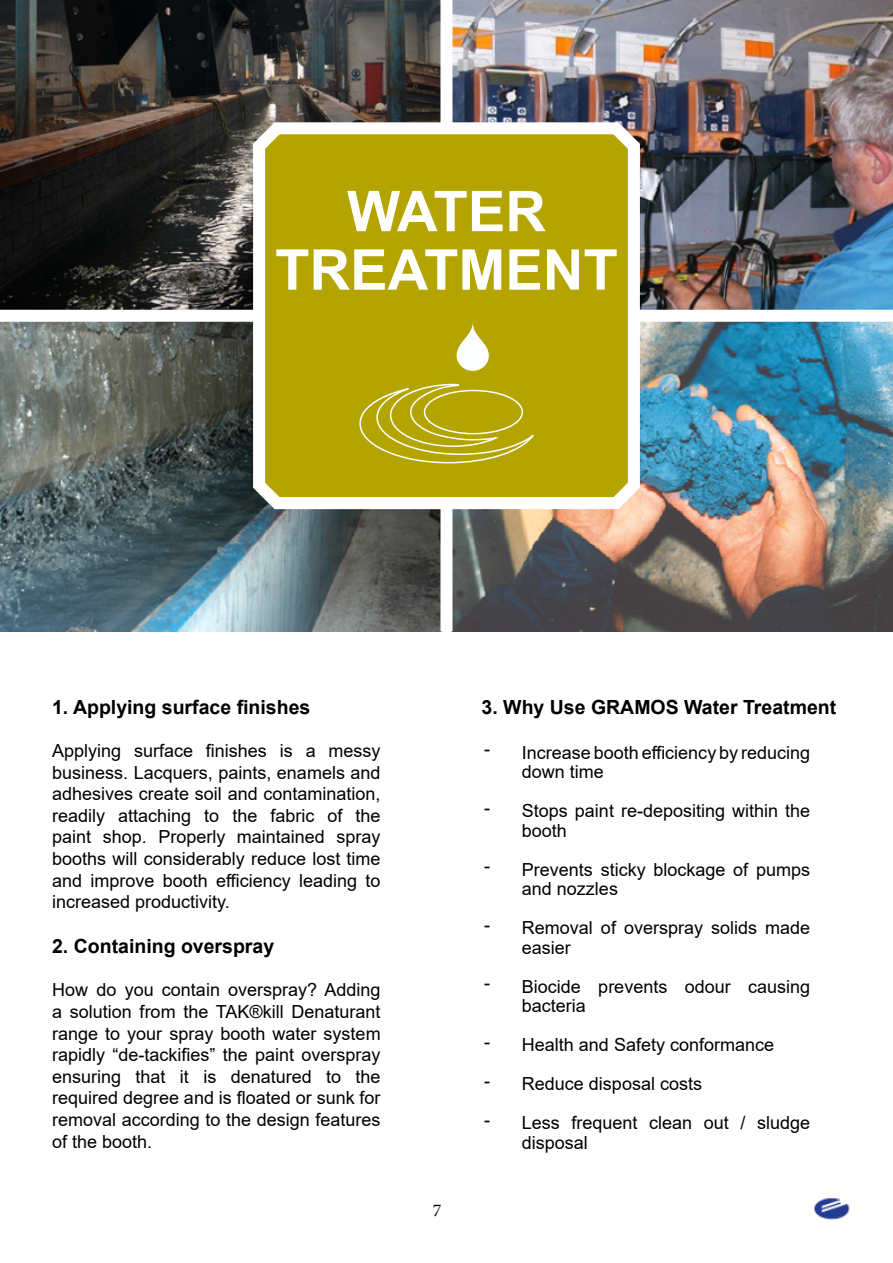
<style>
.page{position:relative;width:893px;height:1263px;background:#fff}
.page>*{position:absolute;margin:0;border:0;box-sizing:border-box;transform-origin:0 0}
.t1{font:700 56.25px/58.5px "Arial";color:#fff;text-align:center}
.t2{font:700 19.5px "Arial";color:#000}
.t3{font:18px/21.6px "Arial";color:#000}
.t4{font:18px "Minion Pro";color:#000}
</style>
<div class="page">
<img style="left:813px;top:1198px;width:37px;height:22px">
<img style="left:0;top:0;width:440px;height:310px">
<img style="left:0;top:322px;width:440px;height:309px">
<img style="left:452px;top:0;width:441px;height:310px">
<img style="left:452px;top:322px;width:441px;height:309px">
<svg style="left:247px;top:111px;width:399px;height:404px;background:#b5a927"></svg>
<svg style="left:457px;top:322px;width:32px;height:49px"></svg>
<svg style="left:359px;top:383px;width:176px;height:81px;background:#bbad1c"></svg>
<h1 class="t1" style="left:275px;top:183px;width:344px">WATER<br>TREATMENT</h1>
<p class="t2" style="left:52px;top:693px;width:260px">1. Applying surface finishes</p>
<p class="t3" style="left:52px;top:740px;width:330px;text-align:justify">Applying surface finishes is a messy business. Lacquers, paints, enamels and adhesives create soil and contamination, readily attaching to the fabric of the paint shop. Properly maintained spray booths will considerably reduce lost time and improve booth efficiency leading to increased productivity.</p>
<p class="t2" style="left:52px;top:932px;width:224px">2. Containing overspray</p>
<p class="t3" style="left:52px;top:979px;width:330px;text-align:justify">How do you contain overspray? Adding a solution from the TAK®kill Denaturant range to your spray booth water system rapidly “de-tackifies” the paint overspray ensuring that it is denatured to the required degree and is floated or sunk for removal according to the design features of the booth.</p>
<p class="t4" style="left:433px;top:1198px;width:10px">7</p>
<p class="t2" style="left:482px;top:693px;width:356px">3. Why Use GRAMOS Water Treatment</p>
<p class="t3" style="left:522px;top:743px;width:290px;line-height:19.5px">Increase booth efficiency by reducing down time</p>
<p class="t3" style="left:522px;top:801px;width:290px;line-height:19.5px">Stops paint re-depositing within the booth</p>
<p class="t3" style="left:522px;top:860px;width:290px;line-height:19.5px">Prevents sticky blockage of pumps and nozzles</p>
<p class="t3" style="left:522px;top:918px;width:290px;line-height:19.5px">Removal of overspray solids made easier</p>
<p class="t3" style="left:522px;top:977px;width:290px;line-height:19.5px">Biocide prevents odour causing bacteria</p>
<p class="t3" style="left:522px;top:1025px;width:290px;line-height:39px">Health and Safety conformance<br>Reduce disposal costs<br>Less frequent clean out / sludge</p>
<p class="t3" style="left:522px;top:1132px;width:68px">disposal</p>
<p class="t3" style="left:484px;top:738px;width:7px">-</p>
<p class="t3" style="left:484px;top:797px;width:7px">-</p>
<p class="t3" style="left:484px;top:855px;width:7px">-</p>
<p class="t3" style="left:484px;top:914px;width:7px">-</p>
<p class="t3" style="left:484px;top:972px;width:7px">-</p>
<p class="t3" style="left:484px;top:1022px;width:7px;line-height:39px;text-align:justify">- - -</p>
</div>
